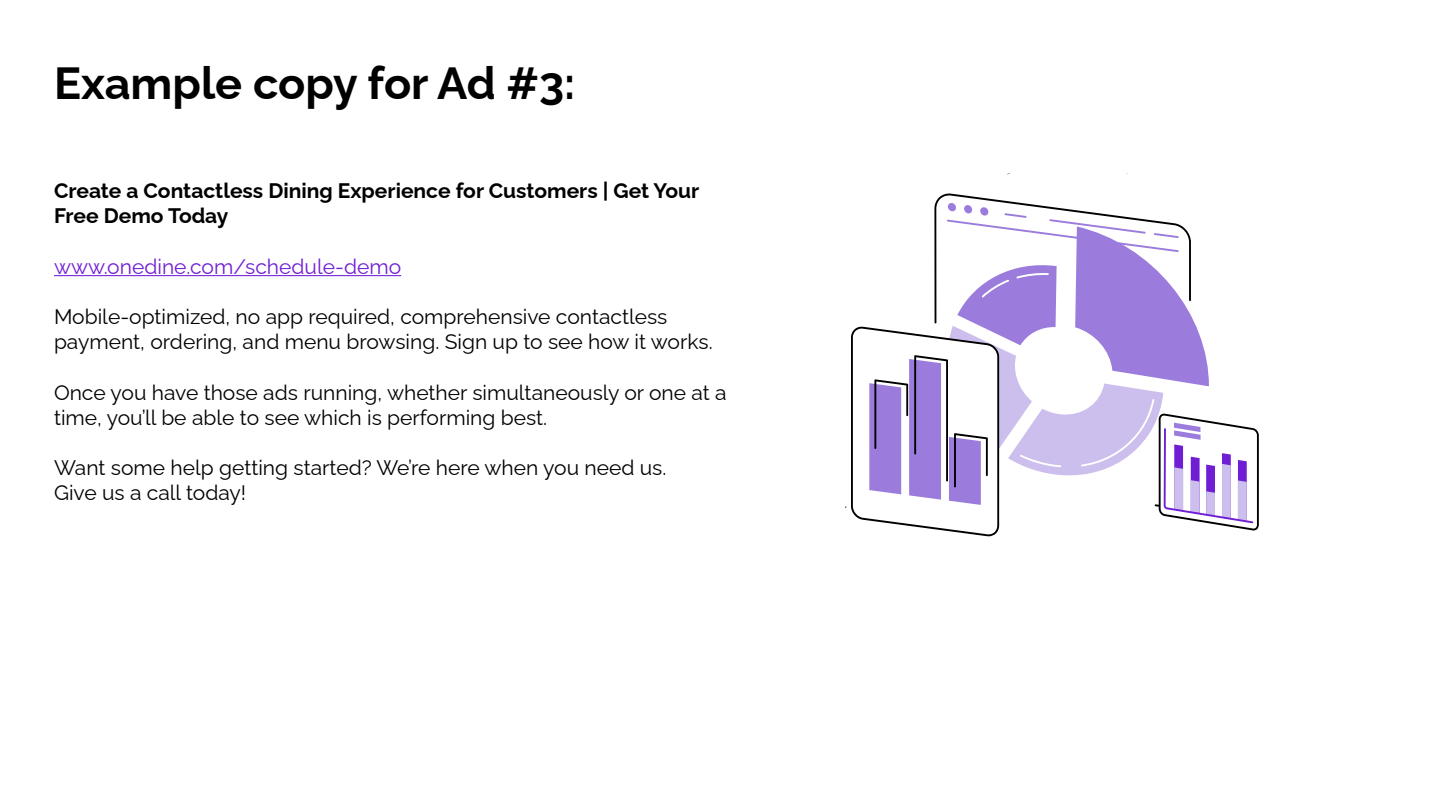
<style>
.page{position:relative;width:1437px;height:810px;background:#fff}
.page>*{position:absolute;margin:0;border:0;box-sizing:border-box;transform-origin:0 0}
.t1{font:700 45px "Raleway";color:#000}
.t2{font:21px/25.2px "Raleway";color:#000}
.t3{font:700 21px/25.2px "Raleway";color:#000}
.t4{font:21px "Raleway";color:#701ed3}
</style>
<div class="page">
<hr style="left:54px;top:275px;width:347px;height:1px;background:#701ed3">
<svg style="left:845px;top:193px;width:413px;height:343px"></svg>
<h1 class="t1" style="left:54px;top:64px;width:523px">Example copy for Ad #3:</h1>
<p class="t3" style="left:54px;top:180px;width:647px">Create a Contactless Dining Experience for Customers | Get Your<br>Free Demo Today</p>
<p class="t4" style="left:54px;top:258px;width:349px">www.onedine.com/schedule-demo</p>
<p class="t2" style="left:54px;top:306px;width:660px">Mobile-optimized, no app required, comprehensive contactless payment, ordering, and menu browsing. Sign up to see how it works.</p>
<p class="t2" style="left:54px;top:382px;width:674px">Once you have those ads running, whether simultaneously or one at a time, you’ll be able to see which is performing best.</p>
<p class="t2" style="left:54px;top:457px;width:614px">Want some help getting started? We’re here when you need us.<br>Give us a call today!</p>
</div>
